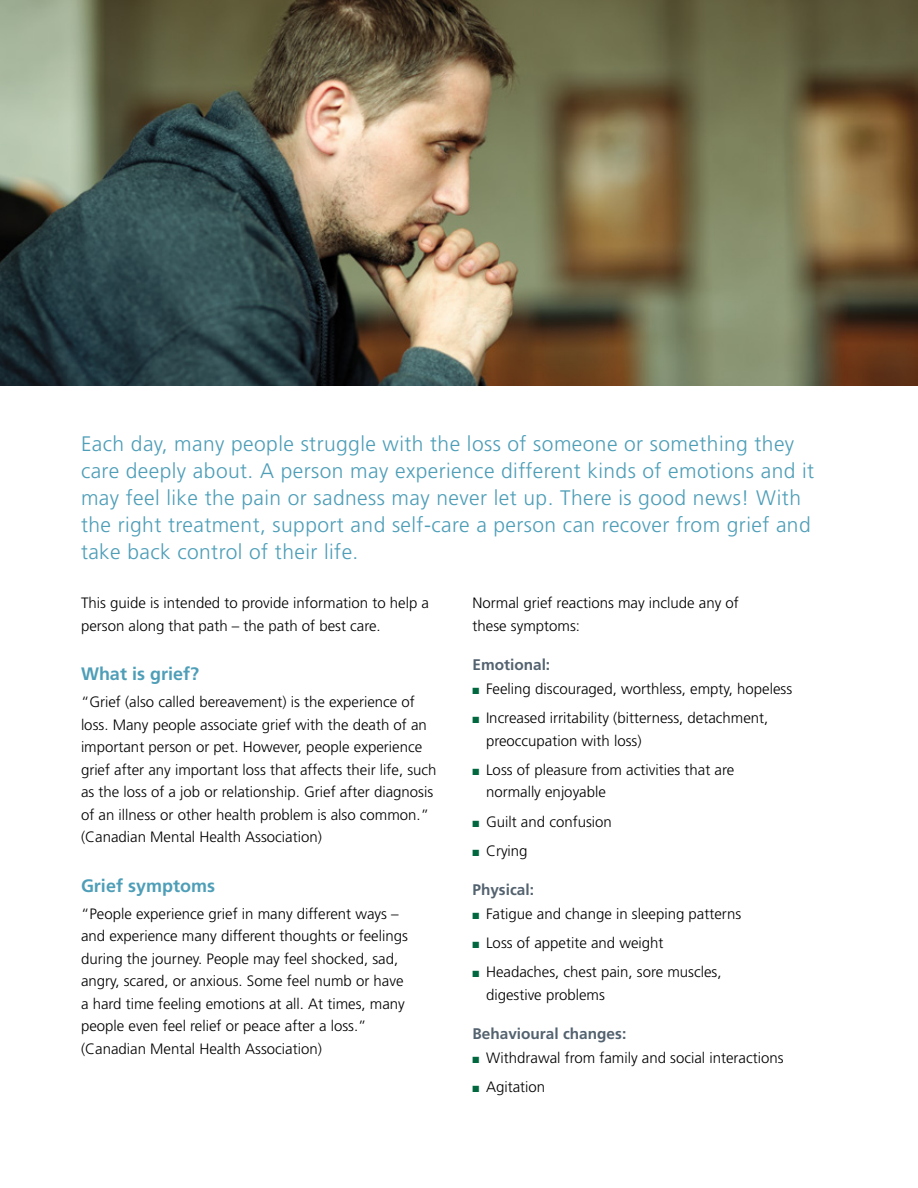
<style>
.page{position:relative;width:918px;height:1188px;background:#fff}
.page>*{position:absolute;margin:0;border:0;box-sizing:border-box;transform-origin:0 0}
.t1{font:300 21px/27px "Frutiger";letter-spacing:.02em;color:#4e9eb8}
.t2{font:700 18px "Frutiger";color:#4e9eb8}
.t3{font:700 15.3px "Frutiger";color:#53626f}
.t4{font:300 15px/22.5px "Frutiger";color:#000}
.s1{color:#00673e}
</style>
<div class="page">
<img style="left:0;top:0;width:918px;height:386px">
<p class="t1" style="left:81px;top:431px;width:735px">Each day, many people struggle with the loss of someone or something they care deeply about. A person may experience different kinds of emotions and it may feel like the pain or sadness may never let up. There is good news! With the right treatment, support and self-care a person can recover from grief and take back control of their life.</p>
<p class="t4" style="left:81px;top:592px;width:350px">This guide is intended to provide information to help a person along that path – the path of best care.</p>
<p class="t2" style="left:81px;top:664px;width:120px">What is grief?</p>
<p class="t4" style="left:81px;top:691px;width:357px">“Grief (also called bereavement) is the experience of loss. Many people associate grief with the death of an important person or pet. However, people experience grief after any important loss that affects their life, such as the loss of a job or relationship. Grief after diagnosis of an illness or other health problem is also common.” (Canadian Mental Health Association)</p>
<p class="t2" style="left:81px;top:875px;width:136px">Grief symptoms</p>
<p class="t4" style="left:81px;top:903px;width:329px">“People experience grief in many different ways – and experience many different thoughts or feelings during the journey. People may feel shocked, sad, angry, scared, or anxious. Some feel numb or have a hard time feeling emotions at all. At times, many people even feel relief or peace after a loss.” (Canadian Mental Health Association)</p>
<p class="t4" style="left:472px;top:592px;width:268px">Normal grief reactions may include any of these symptoms:</p>
<p class="t3" style="left:472px;top:656px;width:79px">Emotional:</p>
<p class="t4" style="left:473px;top:678px;width:321px"><span class="s1">■</span> Feeling discouraged, worthless, empty, hopeless</p>
<p class="t4" style="left:486px;top:707px;width:284px;text-indent:-13px"><span class="s1">■</span> Increased irritability (bitterness, detachment, preoccupation with loss)</p>
<p class="t4" style="left:486px;top:759px;width:250px;text-indent:-13px"><span class="s1">■</span> Loss of pleasure from activities that are normally enjoyable</p>
<p class="t4" style="left:473px;top:811px;width:141px"><span class="s1">■</span> Guilt and confusion</p>
<p class="t4" style="left:473px;top:840px;width:57px"><span class="s1">■</span> Crying</p>
<p class="t3" style="left:472px;top:881px;width:63px">Physical:</p>
<p class="t4" style="left:473px;top:903px;width:270px"><span class="s1">■</span> Fatigue and change in sleeping patterns</p>
<p class="t4" style="left:473px;top:932px;width:193px"><span class="s1">■</span> Loss of appetite and weight</p>
<p class="t4" style="left:486px;top:961px;width:237px;text-indent:-13px"><span class="s1">■</span> Headaches, chest pain, sore muscles, digestive problems</p>
<p class="t3" style="left:472px;top:1025px;width:155px">Behavioural changes:</p>
<p class="t4" style="left:473px;top:1047px;width:313px"><span class="s1">■</span> Withdrawal from family and social interactions</p>
<p class="t4" style="left:473px;top:1076px;width:74px"><span class="s1">■</span> Agitation</p>
</div>
